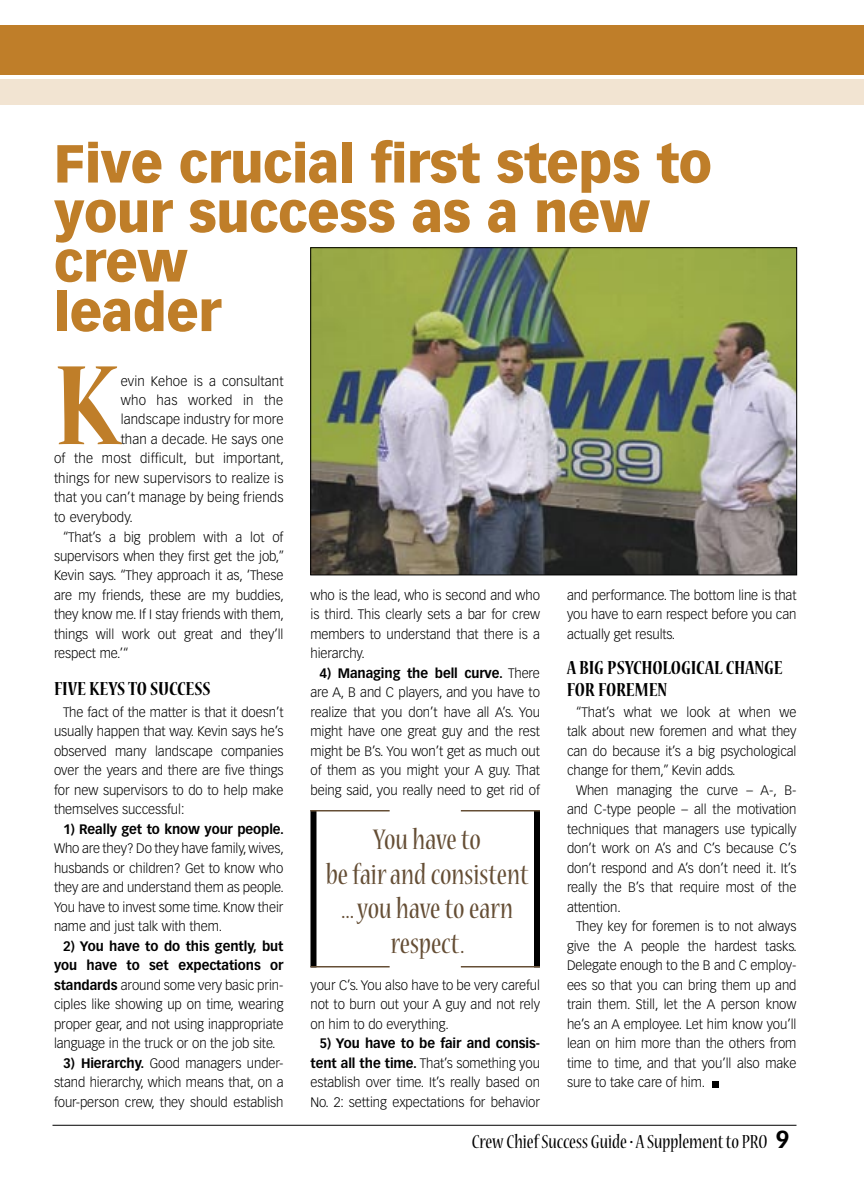
<style>
.page{position:relative;width:864px;height:1188px;background:#fff}
.page>*{position:absolute;margin:0;border:0;box-sizing:border-box;transform-origin:0 0}
.t1{font:700 condensed 126px "Nueva Std";color:#bf7e29;scale:1.05 1}
.t2{font:900 52.5px/49.5px "Vectora LT Std";letter-spacing:-.01em;color:#bf7e29}
.t3{font:condensed 31.5px/34.5px "Nueva Std";color:#654e35;text-align:center}
.t4{font:700 condensed 21px/22.5px "Nueva Std";color:#000}
.t5{font:condensed 21px "Nueva Std";color:#000}
.t6{font:300 13.5px/19.5px "Vectora LT Std";letter-spacing:-.005em;color:#000;text-align:justify}
.t7{font:700 13.5px "Vectora LT Std";letter-spacing:-.005em;color:#000}
.t8{font:300 13.5px "Vectora LT Std";letter-spacing:.025em;color:#000}
.s1{font-weight:700}
</style>
<div class="page">
<div style="left:0;top:25px;width:864px;height:49px;background:#bf7e29"></div>
<div style="left:0;top:79px;width:864px;height:26px;background:#f2e4d2"></div>
<div style="left:712px;top:1081px;width:6px;height:7px;background:#000"></div>
<img style="left:312px;top:250px;width:483px;height:323px">
<div style="left:310px;top:248px;width:487px;height:327px;border:1px solid #000"></div>
<div style="left:534px;top:810px;width:6px;height:157px;background:#000"></div>
<div style="left:310px;top:810px;width:6px;height:157px;background:#000"></div>
<hr style="left:311px;top:810px;width:79px;height:2px;background:#654e35">
<hr style="left:461px;top:810px;width:79px;height:2px;background:#654e35">
<hr style="left:311px;top:966px;width:79px;height:2px;background:#654e35">
<hr style="left:461px;top:966px;width:79px;height:2px;background:#654e35">
<hr style="left:52px;top:1125px;width:744px;height:1px;background:#000">
<h2 class="t2" style="left:54px;top:139px;width:659px">Five crucial first steps to your success as a new crew<br>leader</h2>
<h1 class="t1" style="left:54px;top:349px;width:63px">K</h1>
<p class="t6" style="left:121px;top:371px;width:164px">evin Kehoe is a consultant</p>
<p class="t8" style="left:121px;top:392px;width:164px">who has worked in the</p>
<p class="t6" style="left:121px;top:410px;width:164px">landscape industry for more</p>
<p class="t6" style="left:121px;top:430px;width:164px">than a decade. He says one</p>
<p class="t6" style="left:54px;top:449px;width:231px">of the most difficult, but important,</p>
<p class="t6" style="left:54px;top:469px;width:231px">things for new supervisors to realize is</p>
<p class="t6" style="left:54px;top:488px;width:231px">that you can’t manage by being friends</p>
<p class="t6" style="left:54px;top:508px;width:80px">to everybody.</p>
<p class="t6" style="left:63px;top:527px;width:222px">“That’s a big problem with a lot of</p>
<p class="t6" style="left:54px;top:547px;width:232px">supervisors when they first get the job,”</p>
<p class="t6" style="left:54px;top:566px;width:231px">Kevin says. “They approach it as, ‘These</p>
<p class="t6" style="left:54px;top:586px;width:231px">are my friends, these are my buddies,</p>
<p class="t6" style="left:54px;top:605px;width:231px">they know me. If I stay friends with them,</p>
<p class="t6" style="left:54px;top:625px;width:231px">things will work out great and they’ll</p>
<p class="t6" style="left:54px;top:644px;width:76px">respect me.’“</p>
<h3 class="t4" style="left:54px;top:678px;width:158px">FIVE KEYS TO SUCCESS</h3>
<p class="t6" style="left:54px;top:703px;width:231px;text-indent:9px">The fact of the matter is that it doesn’t usually happen that way. Kevin says he’s observed many landscape companies over the years and there are five things for new supervisors to do to help make themselves successful:</p>
<p class="t7" style="left:63px;top:821px;width:222px">1) Really get to know your people.</p>
<p class="t6" style="left:54px;top:839px;width:231px">Who are they? Do they have family, wives, husbands or children? Get to know who they are and understand them as people.<br>You have to invest some time. Know their name and just talk with them.</p>
<p class="t6" style="left:54px;top:937px;width:231px;text-indent:9px"><span class="s1">2) You have to do this gently, but you have to set expectations or standards</span> around some very basic prin&shy;ciples like showing up on time, wearing proper gear, and not using inappropriate language in the truck or on the job site.</p>
<p class="t6" style="left:54px;top:1054px;width:231px;text-indent:9px"><span class="s1">3) Hierarchy.</span> Good managers under&shy;stand hierarchy, which means that, on a four-person crew, they should establish</p>
<p class="t6" style="left:311px;top:586px;width:231px">who is the lead, who is second and who is third. This clearly sets a bar for crew members to understand that there is a hierarchy.</p>
<p class="t6" style="left:310px;top:664px;width:231px;text-indent:9px"><span class="s1">4) Managing the bell curve.</span> There are A, B and C players, and you have to realize that you don’t have all A’s. You might have one great guy and the rest might be B’s. You won’t get as much out of them as you might your A guy. That being said, you really need to get rid of</p>
<h3 class="t3" style="left:326px;top:824px;width:204px">You have to<br>be fair and consistent ... you have to earn respect.</h3>
<p class="t6" style="left:310px;top:976px;width:231px">your C’s. You also have to be very careful not to burn out your A guy and not rely on him to do everything.</p>
<p class="t6" style="left:310px;top:1034px;width:231px;text-indent:9px"><span class="s1">5) You have to be fair and consis&shy;tent all the time.</span> That’s something you establish over time. It’s really based on No. 2: setting expectations for behavior</p>
<p class="t6" style="left:567px;top:586px;width:231px">and performance. The bottom line is that you have to earn respect before you can actually get results.</p>
<h3 class="t4" style="left:567px;top:657px;width:217px">A BIG PSYCHOLOGICAL CHANGE<br>FOR FOREMEN</h3>
<p class="t6" style="left:567px;top:703px;width:231px;text-indent:9px">“That’s what we look at when we talk about new foremen and what they can do because it’s a big psychological change for them,” Kevin adds.</p>
<p class="t6" style="left:567px;top:781px;width:231px;text-indent:9px">When managing the curve – A-, B&shy;and C-type people – all the motivation techniques that managers use typically don’t work on A’s and C’s because C’s don’t respond and A’s don’t need it. It’s really the B’s that require most of the attention.</p>
<p class="t6" style="left:567px;top:917px;width:232px;text-indent:9px">They key for foremen is to not always give the A people the hardest tasks.<br>Delegate enough to the B and C employ&shy;ees so that you can bring them up and train them. Still, let the A person know he’s an A employee. Let him know you’ll lean on him more than the others from time to time, and that you’ll also make sure to take care of him.</p>
<h3 class="t5" style="left:472px;top:1132px;width:297px">Crew Chief Success Guide • A Supplement to PRO</h3>
</div>
